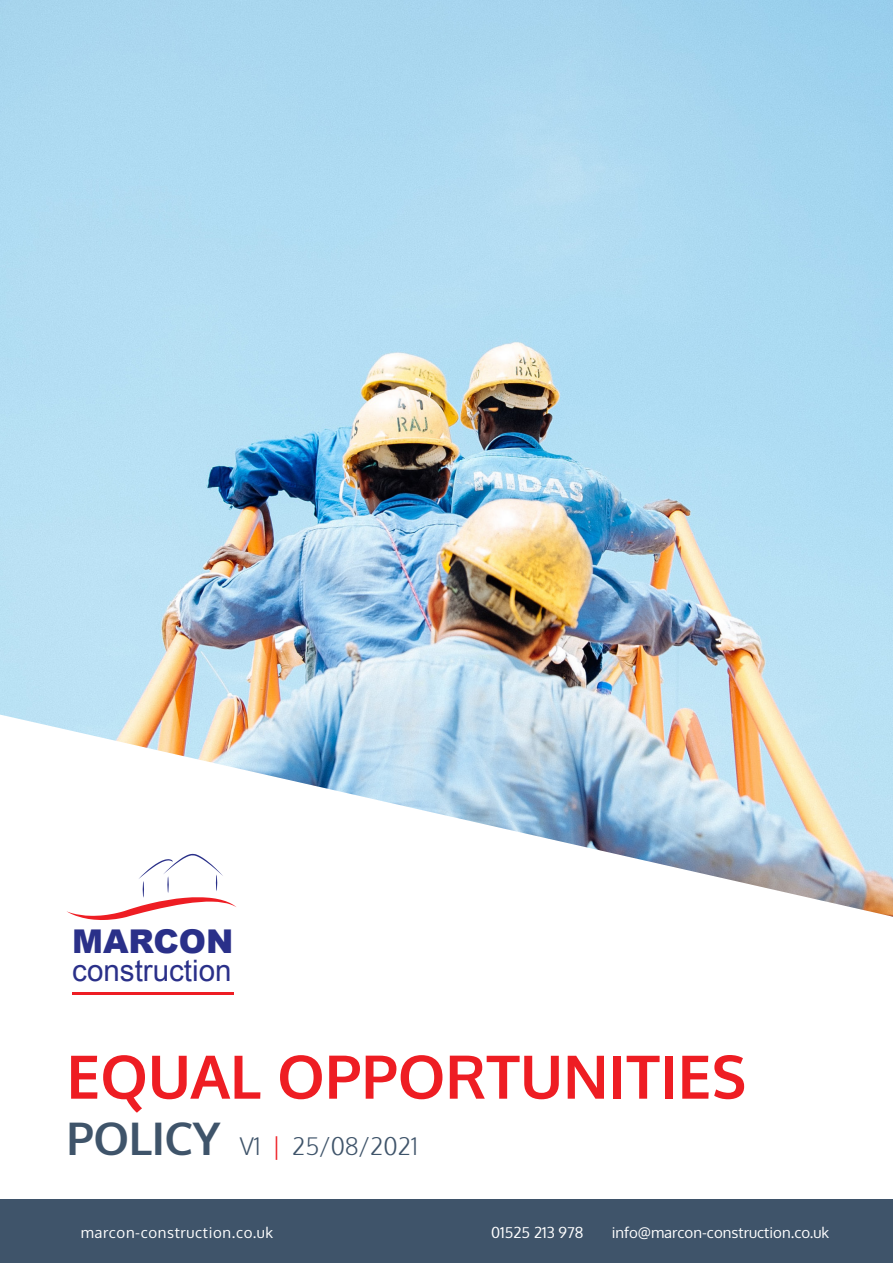
<style>
.page{position:relative;width:893px;height:1263px;background:#fff}
.page>*{position:absolute;margin:0;border:0;box-sizing:border-box;transform-origin:0 0}
.t1{font:700 60px "Oxygen";color:#ee1d23}
.t2{font:700 45px "Oxygen";letter-spacing:-.01em;color:#3f546a}
.t3{font:900 32.7px "Arial";color:#2a3089}
.t4{font:29.55px "Arial";color:#2a3089}
.t5{font:300 24px "Oxygen";color:#3f546a}
.t6{font:15px "Oxygen";color:#fff}
.t7{font:15px "Oxygen";letter-spacing:.04em;color:#fff}
.s1{color:#ee1d23}
.s2{color:#3f546a}
</style>
<div class="page">
<div style="left:0;top:1199px;width:893px;height:64px;background:#3f546a"></div>
<hr style="left:72px;top:992px;width:161px;height:2px;background:#ee1d23">
<svg style="left:80px;top:917px;width:46px;height:3px"></svg>
<img style="left:0;top:0;width:893px;height:917px">
<h3 class="t3" style="left:72px;top:918px;width:163px">MARCON</h3>
<h3 class="t4" style="left:72px;top:952px;width:161px">construction</h3>
<p class="t1" style="left:66px;top:1039px;width:681px">EQUAL OPPORTUNITIES</p>
<p class="t2" style="left:66px;top:1111px;width:155px">POLICY</p>
<p class="t5" style="left:240px;top:1132px;width:180px">V1 <span class="s1">|</span> 25/08/2021</p>
<p class="t7" style="left:81px;top:1222px;width:194px">marcon-construction.co.uk</p>
<p class="t6" style="left:491px;top:1222px;width:339px">01525 213 978 <span class="s2">|</span> info@marcon-construction.co.uk</p>
<p class="t6" style="left:825px;top:1222px;width:6px">1</p>
</div>
